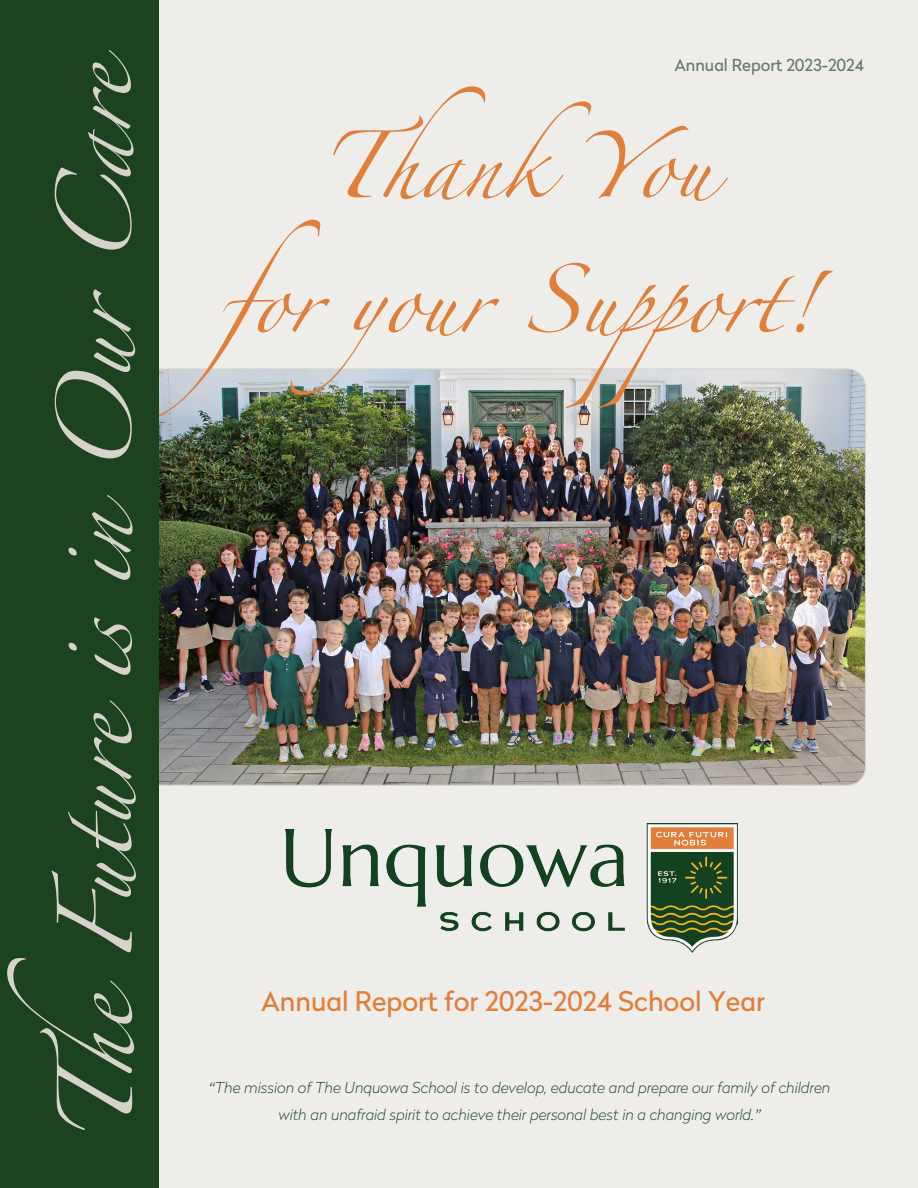
<style>
.page{position:relative;width:918px;height:1188px;background:#fff}
.page>*{position:absolute;margin:0;border:0;box-sizing:border-box;transform-origin:0 0}
.t1{font:150px "Zapfino Extra LT One";color:#e07e3c}
.t2{font:27px "Radikal Trial";color:#e07e3c}
.t3{font:16.5px "Radikal Trial";color:#1c4220}
.t4{font:italic 100 15px/27px "Radikal Trial";color:#1c4220;text-align:center}
.s1{font-family:"Euclid Flex"}
</style>
<div class="page">
<div style="left:159px;top:0;width:759px;height:1188px;background:#efedea"></div>
<img style="left:159px;top:368px;width:708px;height:418px">
<div style="left:0;top:0;width:159px;height:1188px;background:#1c4220"></div>
<svg style="left:7px;top:50px;width:129px;height:1080px"></svg>
<img style="left:286px;top:824px;width:451px;height:128px">
<p class="t3" style="left:674px;top:59px;width:191px">Annual Report 2023-2024</p>
<p class="t1" style="left:320px;top:57px;width:394px">Thank You</p>
<p class="t1" style="left:219px;top:192px;width:597px">for your Support!</p>
<p class="t2" style="left:261px;top:990px;width:505px">Annual Report for 2023-2024 School Year</p>
<p class="t4" style="left:209px;top:1075px;width:623px"><span class="s1">“</span>The mission of The Unquowa School is to develop, educate and prepare our family of children with an unafraid spirit to achieve their personal best in a changing world.<span class="s1">”</span></p>
</div>
